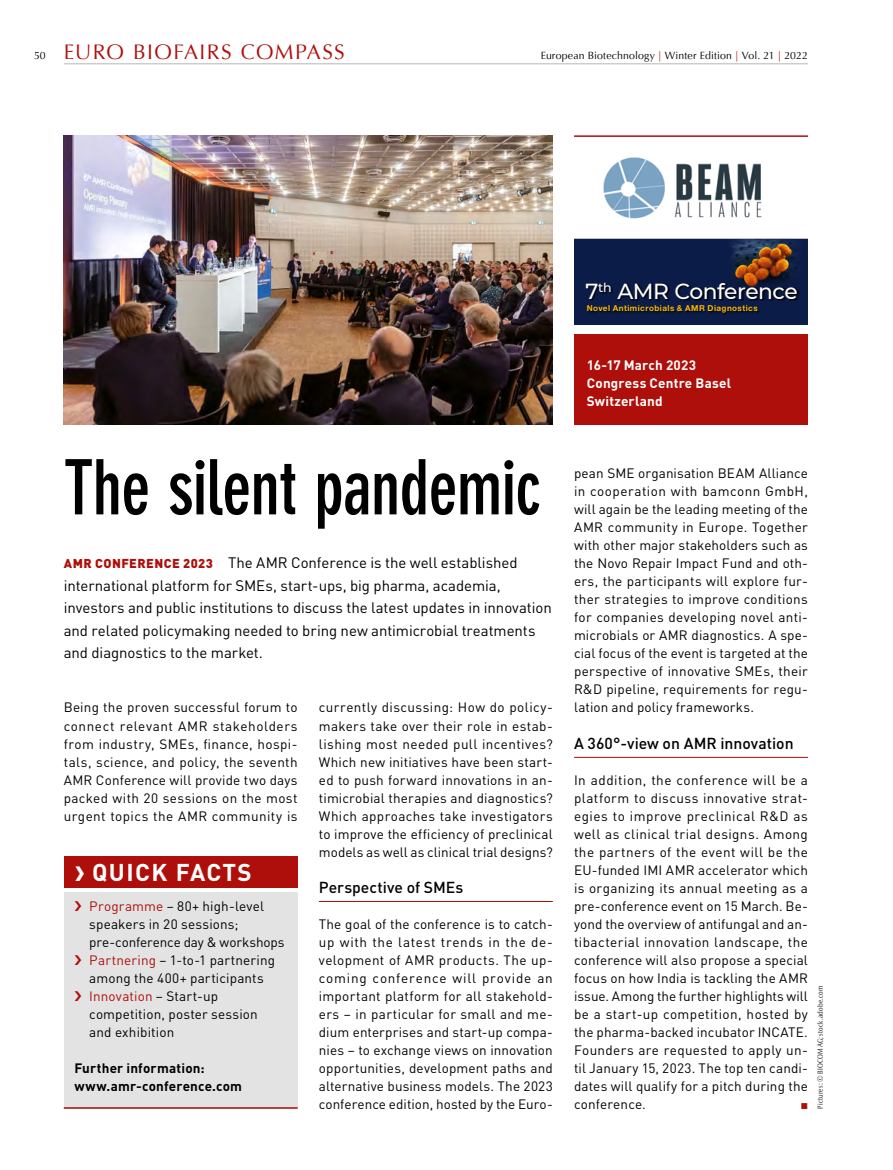
<style>
.page{position:relative;width:893px;height:1170px;background:#fff}
.page>*{position:absolute;margin:0;border:0;box-sizing:border-box;transform-origin:0 0}
.EBM_2016_Spezial_ÜS{font:700 condensed 75px "DIN Neuzeit Grotesk";letter-spacing:-.015em;color:#000}
.t1{font:700 24px "DIN";letter-spacing:.06em;color:#fff}
.t2{font:500 21.75px "Montserrat";letter-spacing:-.02em;color:#fff}
.t3{font:21px "Optima";letter-spacing:.065em;color:#ae0f0a}
.EBM_2016_Spezial_ZÜ{font:500 15.75px "DIN";color:#000}
.EBM_2016_Spezial_Ein{font:15px/22.5px "DIN";letter-spacing:-.005em;color:#000}
.EBM_2016_Spezial_Fli{font:13.5px/18px "DIN";letter-spacing:.01em;color:#000;text-align:justify}
.t4{font:700 13.5px "DIN";letter-spacing:.015em;color:#fff}
.EBM_2016_Spezial_Fli-2{font:700 13.5px "DIN";letter-spacing:.01em;color:#000}
.t5{font:10.5px "Optima";letter-spacing:.01em;color:#000}
.EBM_2016_Spezial_Fli-3{font:8.7px "European Pi Three";color:#ae0f0a}
.t6{font:700 8.1px "Helvetica Neue LT Std";letter-spacing:.05em;color:#fbba00}
.EBM_2016_Bildnachwei{font:300 condensed 7.5px "Optima Nova LT Pro";letter-spacing:.025em;color:#000}
.s1{font-size:10.5px;color:#000}
.s2{color:#ae0f0a}
.s3{font-weight:900;font-size:12.75px;color:#ae0f0a}
.s4{font-family:"Interstate";font-size:27.75px}
</style>
<div class="page">
<hr style="left:64px;top:63px;width:744px;height:1px;background:#000">
<div style="left:574px;top:238px;width:234px;height:86px;background:#0c1c49"></div>
<hr style="left:319px;top:901px;width:234px;height:1px;background:#ae0f0a">
<hr style="left:574px;top:135px;width:234px;height:2px;background:#ae0f0a">
<div style="left:574px;top:334px;width:234px;height:90px;background:#ae0f0a"></div>
<div style="left:64px;top:892px;width:234px;height:216px;background:#e3e3e3"></div>
<div style="left:64px;top:856px;width:234px;height:31px;background:#ae0f0a"></div>
<hr style="left:64px;top:1107px;width:234px;height:1px;background:#ae0f0a">
<hr style="left:574px;top:757px;width:234px;height:1px;background:#ae0f0a">
<hr style="left:574px;top:238px;width:234px;height:1px;background:#000">
<div style="left:588px;top:306px;width:172px;height:9px;background:#000;opacity:.75"></div>
<div style="left:725px;top:238px;width:80px;height:57px;background:#0c1c49"></div>
<img style="left:730px;top:238px;width:74px;height:57px">
<svg style="left:586px;top:282px;width:213px;height:18px"></svg>
<img style="left:603px;top:157px;width:159px;height:62px">
<img style="left:64px;top:135px;width:489px;height:289px">
<h3 class="t3" style="left:34px;top:40px;width:312px"><span class="s1">50</span> EURO BIOFAIRS COMPASS</h3>
<p class="t5" style="left:541px;top:50px;width:269px">European Biotechnology <span class="s2">|</span> Winter Edition <span class="s2">|</span> Vol. 21 <span class="s2">|</span> 2022</p>
<p class="EBM_2016_Spezial_ÜS" style="left:64px;top:444px;width:479px">The silent pandemic</p>
<p class="EBM_2016_Spezial_Ein" style="left:64px;top:551px;width:490px"><span class="s3">AMR CONFERENCE 2023</span> The AMR Conference is the well established international platform for SMEs, start-ups, big pharma, academia, investors and public institutions to discuss the latest updates in innovation and related policymaking needed to bring new antimicrobial treatments and diagnostics to the market.</p>
<p class="EBM_2016_Spezial_Fli" style="left:64px;top:698px;width:235px">Being the proven successful forum to connect relevant AMR stakeholders from industry, SMEs, finance, hospi&shy;tals, science, and policy, the seventh AMR Conference will provide two days packed with 20 sessions on the most urgent topics the AMR community is</p>
<p class="EBM_2016_Spezial_Fli" style="left:319px;top:698px;width:235px">currently discussing: How do policy&shy;makers take over their role in estab&shy;lishing most needed pull incentives?<br>Which new initiatives have been start&shy;ed to push forward innovations in an&shy;timicrobial therapies and diagnostics?<br>Which approaches take investigators to improve the efficiency of preclinical models as well as clinical trial designs?</p>
<p class="EBM_2016_Spezial_ZÜ" style="left:319px;top:876px;width:146px">Perspective of SMEs</p>
<p class="EBM_2016_Spezial_Fli" style="left:319px;top:914px;width:235px">The goal of the conference is to catch&shy;up with the latest trends in the de&shy;velopment of AMR products. The up&shy;coming conference will provide an important platform for all stakehold&shy;ers – in particular for small and me&shy;dium enterprises and start-up compa&shy;nies – to exchange views on innovation opportunities, development paths and alternative business models. The 2023 conference edition, hosted by the Euro-</p>
<p class="t1" style="left:74px;top:856px;width:179px"><span class="s4">›</span> QUICK FACTS</p>
<p class="EBM_2016_Spezial_Fli" style="left:89px;top:896px;width:197px;text-align:left"><span class="s2">Programme</span> – 80+ high-level speakers in 20 sessions; pre-conference day &amp; workshops</p>
<p class="EBM_2016_Spezial_Fli" style="left:89px;top:950px;width:187px"><span class="s2">Partnering</span> – 1-to-1 partnering among the 400+ participants</p>
<p class="EBM_2016_Spezial_Fli" style="left:89px;top:986px;width:170px;text-align:left"><span class="s2">Innovation</span> – Start-up competition, poster session and exhibition</p>
<p class="EBM_2016_Spezial_Fli-2" style="left:74px;top:1058px;width:132px">Further information:</p>
<p class="EBM_2016_Spezial_Fli-2" style="left:74px;top:1076px;width:169px">www.amr-conference.com</p>
<p class="t2" style="left:585px;top:276px;width:214px">7<sup>th</sup> AMR Conference</p>
<p class="t6" style="left:587px;top:303px;width:173px">Novel Antimicrobials &amp; AMR Diagnostics</p>
<p class="t4" style="left:587px;top:356px;width:111px">16-17 March 2023</p>
<p class="t4" style="left:587px;top:374px;width:146px">Congress Centre Basel</p>
<p class="t4" style="left:587px;top:392px;width:77px">Switzerland</p>
<p class="EBM_2016_Spezial_Fli" style="left:574px;top:464px;width:235px">pean SME organisation BEAM Alliance in cooperation with bamconn GmbH, will again be the leading meeting of the AMR community in Europe. Together with other major stakeholders such as the Novo Repair Impact Fund and oth&shy;ers, the participants will explore fur&shy;ther strategies to improve conditions for companies developing novel anti&shy;microbials or AMR diagnostics. A spe&shy;cial focus of the event is targeted at the perspective of innovative SMEs, their R&amp;D pipeline, requirements for regu&shy;lation and policy frameworks.</p>
<p class="EBM_2016_Spezial_ZÜ" style="left:574px;top:732px;width:221px">A 360°-view on AMR innovation</p>
<p class="EBM_2016_Spezial_Fli" style="left:574px;top:770px;width:235px">In addition, the conference will be a platform to discuss innovative strat&shy;egies to improve preclinical R&amp;D as well as clinical trial designs. Among the partners of the event will be the EU-funded IMI AMR accelerator which is organizing its annual meeting as a pre-conference event on 15 March. Be&shy;yond the overview of antifungal and an&shy;tibacterial innovation landscape, the conference will also propose a special focus on how India is tackling the AMR issue. Among the further highlights will be a start-up competition, hosted by the pharma-backed incubator INCATE.<br>Founders are requested to apply un&shy;til January 15, 2023. The top ten candi&shy;dates will qualify for a pitch during the conference.</p>
<p class="EBM_2016_Spezial_Fli-3" style="left:801px;top:1099px;width:9px">L</p>
<p class="EBM_2016_Bildnachwei" style="left:816px;top:1108px;width:124px;rotate:-90deg">Pictures: © BIOCOM AG; stock.adobe.com</p>
</div>
